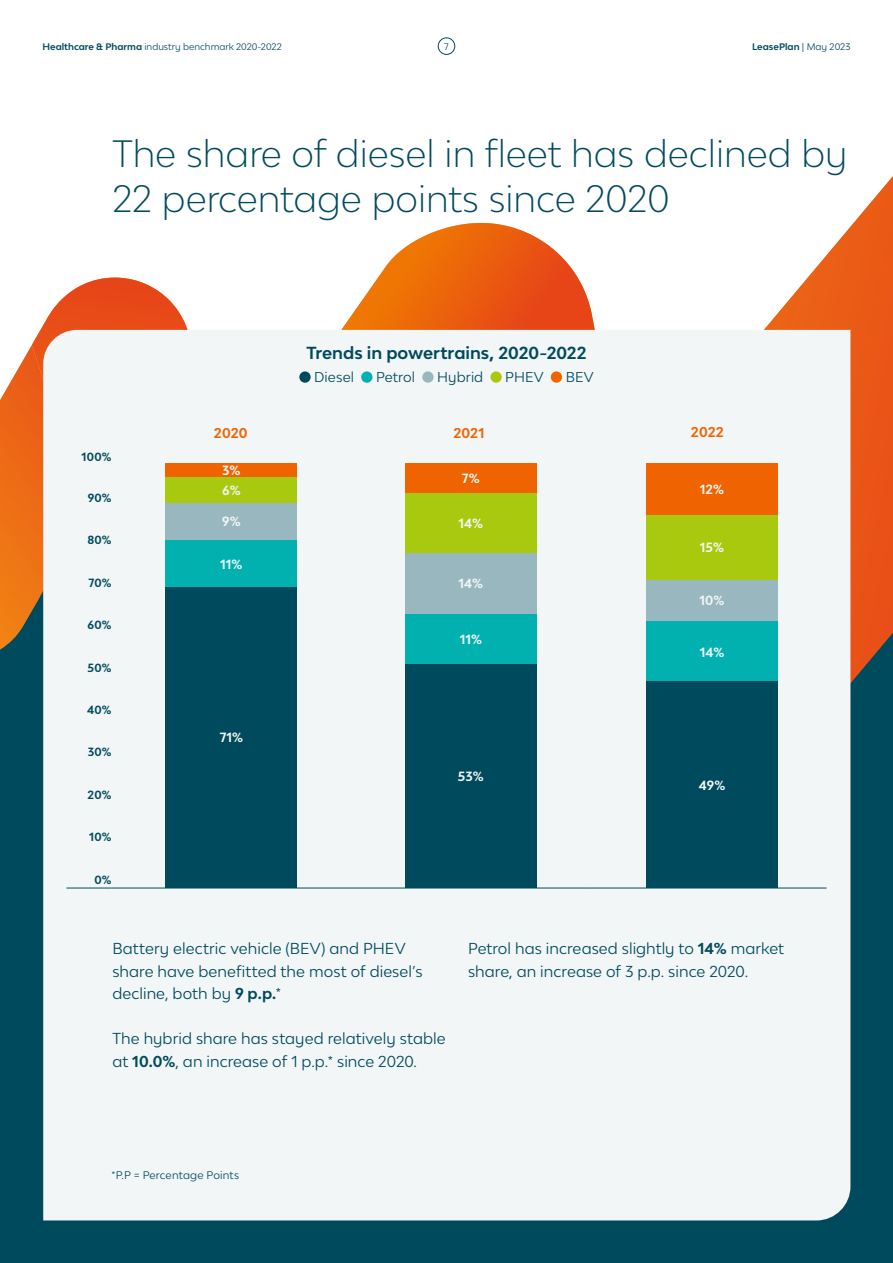
<style>
.page{position:relative;width:893px;height:1263px;background:#fff}
.page>*{position:absolute;margin:0;border:0;box-sizing:border-box;transform-origin:0 0}
.LP_headline_24_pt_pe{font:300 36px/45px "Lease Plan";color:#004a5d}
.LP_tabel_body{font:700 16.5px "Lease Plan";color:#004a5d}
.LP_body_copy_10pt_pe{font:15px/22.5px "Lease Plan";letter-spacing:.005em;color:#004a5d}
.LP_tabel_body-2{font:13.5px "Lease Plan";letter-spacing:.01em;color:#004a5d}
.LP_tabel_body-3{font:700 13.5px "Lease Plan";letter-spacing:.005em;color:#f06400}
.LP_voetnoot_petrol{font:700 12.6px "Lease Plan";color:#f2f6f7}
.LP_tabel_body-4{font:700 11.25px "Lease Plan";letter-spacing:.02em;color:#004a5d}
.LP_tabel_body-5{font:10.5px "Lease Plan";letter-spacing:.015em;color:#004a5d}
.t1{font:9px "Lease Plan";color:#004a5d}
.t2{font:700 9px "Lease Plan";color:#004a5d}
.s1{font-weight:700}
.s2{font-weight:400}
</style>
<div class="page">
<div style="left:0;top:659px;width:893px;height:604px;background:#004a5d"></div>
<svg style="left:32px;top:277px;width:91px;height:466px"></svg>
<svg style="left:32px;top:278px;width:140px;height:67px"></svg>
<svg style="left:0;top:345px;width:43px;height:314px;background:#d4712c"></svg>
<svg style="left:127px;top:303px;width:233px;height:27px"></svg>
<svg style="left:438px;top:37px;width:455px;height:869px"></svg>
<svg style="left:360px;top:223px;width:266px;height:107px"></svg>
<div style="left:43px;top:330px;width:807px;height:890px;background:#f2f6f7"></div>
<hr style="left:66px;top:888px;width:46px;height:1px;background:#004a5d">
<hr style="left:112px;top:888px;width:238px;height:1px;background:#004a5d">
<hr style="left:350px;top:888px;width:238px;height:1px;background:#004a5d">
<hr style="left:588px;top:888px;width:238px;height:1px;background:#004a5d">
<div style="left:299px;top:371px;width:12px;height:12px;background:#004a5d;border-radius:50%"></div>
<div style="left:361px;top:371px;width:11px;height:12px;background:#00b1af;border-radius:50%"></div>
<div style="left:422px;top:371px;width:12px;height:12px;background:#99b7be;border-radius:50%"></div>
<div style="left:490px;top:371px;width:12px;height:12px;background:#a9c90e;border-radius:50%"></div>
<div style="left:551px;top:371px;width:11px;height:12px;background:#f06400;border-radius:50%"></div>
<div style="left:166px;top:540px;width:131px;height:48px;background:#00b1af"></div>
<div style="left:166px;top:502px;width:131px;height:38px;background:#99b7be"></div>
<div style="left:166px;top:463px;width:131px;height:14px;background:#f06400"></div>
<div style="left:166px;top:587px;width:131px;height:301px;background:#004a5d"></div>
<div style="left:166px;top:477px;width:131px;height:26px;background:#a9c90e"></div>
<div style="left:646px;top:620px;width:132px;height:64px;background:#00b1af"></div>
<div style="left:646px;top:579px;width:132px;height:42px;background:#99b7be"></div>
<div style="left:646px;top:463px;width:132px;height:52px;background:#f06400"></div>
<div style="left:646px;top:682px;width:132px;height:206px;background:#004a5d"></div>
<div style="left:646px;top:515px;width:132px;height:65px;background:#a9c90e"></div>
<div style="left:405px;top:614px;width:132px;height:51px;background:#00b1af"></div>
<div style="left:405px;top:553px;width:132px;height:61px;background:#99b7be"></div>
<div style="left:405px;top:463px;width:132px;height:31px;background:#f06400"></div>
<div style="left:405px;top:664px;width:132px;height:224px;background:#004a5d"></div>
<div style="left:405px;top:494px;width:132px;height:59px;background:#a9c90e"></div>
<div style="left:438px;top:38px;width:17px;height:17px;border:1px solid #004a5d;border-radius:50%"></div>
<p class="t1" style="left:43px;top:40px;width:241px"><span class="s1">Healthcare &amp; Pharma</span> industry benchmark 2020-2022</p>
<p class="t1" style="left:444px;top:40px;width:6px">7</p>
<p class="t2" style="left:752px;top:40px;width:100px">LeasePlan <span class="s2">| May 2023</span></p>
<p class="LP_headline_24_pt_pe" style="left:112px;top:130px;width:737px">The share of diesel in fleet has declined by<br>22 percentage points since 2020</p>
<p class="LP_tabel_body" style="left:306px;top:343px;width:282px">Trends in powertrains, 2020-2022</p>
<p class="LP_tabel_body-2" style="left:314px;top:368px;width:41px">Diesel</p>
<p class="LP_tabel_body-2" style="left:376px;top:368px;width:41px">Petrol</p>
<p class="LP_tabel_body-2" style="left:437px;top:368px;width:48px">Hybrid</p>
<p class="LP_tabel_body-2" style="left:505px;top:368px;width:40px">PHEV</p>
<p class="LP_tabel_body-2" style="left:566px;top:368px;width:29px">BEV</p>
<p class="LP_tabel_body-4" style="left:82px;top:450px;width:31px">100%</p>
<p class="LP_tabel_body-4" style="left:88px;top:490px;width:25px">90%</p>
<p class="LP_tabel_body-4" style="left:87px;top:533px;width:26px">80%</p>
<p class="LP_tabel_body-4" style="left:88px;top:575px;width:25px">70%</p>
<p class="LP_tabel_body-4" style="left:88px;top:618px;width:26px">60%</p>
<p class="LP_tabel_body-4" style="left:88px;top:660px;width:25px">50%</p>
<p class="LP_tabel_body-4" style="left:87px;top:702px;width:26px">40%</p>
<p class="LP_tabel_body-4" style="left:88px;top:745px;width:25px">30%</p>
<p class="LP_tabel_body-4" style="left:88px;top:787px;width:25px">20%</p>
<p class="LP_tabel_body-4" style="left:89px;top:830px;width:24px">10%</p>
<p class="LP_tabel_body-4" style="left:94px;top:872px;width:19px">0%</p>
<p class="LP_tabel_body-3" style="left:214px;top:424px;width:35px">2020</p>
<p class="LP_tabel_body-3" style="left:453px;top:424px;width:33px">2021</p>
<p class="LP_tabel_body-3" style="left:691px;top:423px;width:34px">2022</p>
<p class="LP_voetnoot_petrol" style="left:222px;top:462px;width:20px">3%</p>
<p class="LP_voetnoot_petrol" style="left:222px;top:482px;width:20px">6%</p>
<p class="LP_voetnoot_petrol" style="left:222px;top:513px;width:20px">9%</p>
<p class="LP_voetnoot_petrol" style="left:220px;top:556px;width:24px">11%</p>
<p class="LP_voetnoot_petrol" style="left:220px;top:729px;width:25px">71%</p>
<p class="LP_voetnoot_petrol" style="left:462px;top:470px;width:19px">7%</p>
<p class="LP_voetnoot_petrol" style="left:458px;top:515px;width:26px">14%</p>
<p class="LP_voetnoot_petrol" style="left:458px;top:575px;width:26px">14%</p>
<p class="LP_voetnoot_petrol" style="left:460px;top:631px;width:24px">11%</p>
<p class="LP_voetnoot_petrol" style="left:458px;top:768px;width:27px">53%</p>
<p class="LP_voetnoot_petrol" style="left:700px;top:481px;width:26px">12%</p>
<p class="LP_voetnoot_petrol" style="left:700px;top:539px;width:26px">15%</p>
<p class="LP_voetnoot_petrol" style="left:700px;top:592px;width:26px">10%</p>
<p class="LP_voetnoot_petrol" style="left:700px;top:644px;width:26px">14%</p>
<p class="LP_voetnoot_petrol" style="left:699px;top:777px;width:28px">49%</p>
<p class="LP_body_copy_10pt_pe" style="left:112px;top:937px;width:312px">Battery electric vehicle (BEV) and PHEV share have benefitted the most of diesel’s decline, both by <span class="s1">9 p.p.</span>*</p>
<p class="LP_body_copy_10pt_pe" style="left:112px;top:1027px;width:335px">The hybrid share has stayed relatively stable at <span class="s1">10.0%</span>, an increase of 1 p.p.* since 2020.</p>
<p class="LP_body_copy_10pt_pe" style="left:468px;top:937px;width:317px">Petrol has increased slightly to <span class="s1">14%</span> market share, an increase of 3 p.p. since 2020.</p>
<p class="LP_tabel_body-5" style="left:111px;top:1168px;width:129px">*P.P = Percentage Points</p>
</div>
